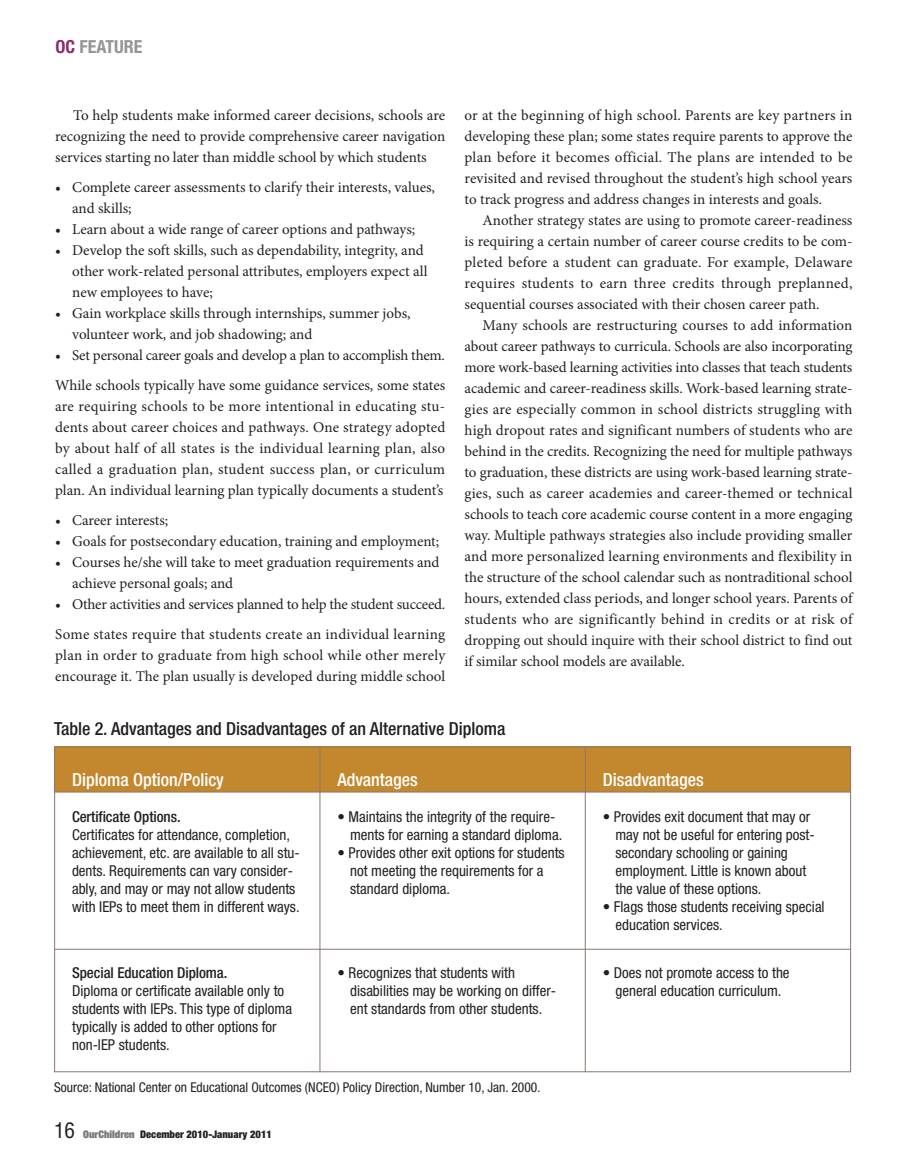
<style>
.page{position:relative;width:905px;height:1175px;background:#fff}
.page>*{position:absolute;margin:0;border:0;box-sizing:border-box;transform-origin:0 0}
.t1{font:500 condensed 18px "Helvetica Neue";color:#231f20}
.t2{font:500 condensed 18px "Helvetica Neue";color:#fff}
.t3{font:700 condensed 18px "Helvetica Neue";color:#939598}
.t4{font:15px/21px "Minion Pro";color:#231f20}
.t5{font:condensed 15px/18px "Helvetica Neue";color:#231f20}
.t6{font:15px "Minion Pro";letter-spacing:.02em;color:#231f20}
.t7{font:condensed 13.5px "Helvetica Neue";color:#231f20}
.t8{font:900 condensed 10.5px "Helvetica Neue";color:#231f20}
.s1{color:#8b2d6b}
.s2{font-weight:500}
.s3{font-style:italic}
.s4{font-family:"Helvetica";font-weight:400;font-size:21px}
.s5{font-stretch:expanded;color:#76787b}
</style>
<div class="page">
<div style="left:54px;top:746px;width:266px;height:46px;background:#c3882d"></div>
<div style="left:320px;top:746px;width:265px;height:46px;background:#c3882d"></div>
<div style="left:585px;top:746px;width:265px;height:46px;background:#c3882d"></div>
<hr style="left:54px;top:746px;width:1px;height:326px;background:#8a776f">
<hr style="left:319px;top:746px;width:1px;height:326px;background:#8a776f">
<hr style="left:585px;top:746px;width:1px;height:326px;background:#8a776f">
<hr style="left:850px;top:746px;width:1px;height:326px;background:#8a776f">
<hr style="left:54px;top:746px;width:796px;height:1px;background:#8a776f">
<hr style="left:54px;top:791px;width:796px;height:1px;background:#8a776f">
<hr style="left:54px;top:948px;width:796px;height:1px;background:#8a776f">
<hr style="left:54px;top:1071px;width:796px;height:1px;background:#8a776f">
<p class="t3" style="left:56px;top:40px;width:88px"><span class="s1">OC</span> FEATURE</p>
<p class="t4" style="left:55px;top:106px;width:391px;text-align:justify;text-indent:18px">To help students make informed career decisions, schools are recognizing the need to provide comprehensive career navigation services starting no later than middle school by which students</p>
<p class="t4" style="left:72px;top:178px;width:364px;text-indent:-17px">• Complete career assessments to clarify their interests, values, and skills;</p>
<p class="t4" style="left:55px;top:220px;width:362px">• Learn about a wide range of career options and pathways;</p>
<p class="t4" style="left:72px;top:241px;width:357px;text-indent:-17px">• Develop the soft skills, such as dependability, integrity, and other work-related personal attributes, employers expect all new employees to have;</p>
<p class="t4" style="left:72px;top:304px;width:340px;text-indent:-17px">• Gain workplace skills through internships, summer jobs, volunteer work, and job shadowing; and</p>
<p class="t4" style="left:55px;top:342px;width:391px;line-height:30px">• Set personal career goals and develop a plan to accomplish them.<br>While schools typically have some guidance services, some states</p>
<p class="t4" style="left:55px;top:397px;width:391px;text-align:justify">are requiring schools to be more intentional in educating stu&shy;dents about career choices and pathways. One strategy adopted by about half of all states is the individual learning plan, also called a graduation plan, student success plan, or curriculum plan. An individual learning plan typically documents a student’s</p>
<p class="t4" style="left:55px;top:511px;width:115px">• Career interests;</p>
<p class="t4" style="left:55px;top:532px;width:385px">• Goals for postsecondary education, training and employment;</p>
<p class="t4" style="left:72px;top:553px;width:369px;text-indent:-17px">• Courses he/she will take to meet graduation requirements and achieve personal goals; and</p>
<p class="t4" style="left:55px;top:591px;width:391px;line-height:30px">• Other activities and services planned to help the student succeed.<br>Some states require that students create an individual learning</p>
<p class="t4" style="left:55px;top:646px;width:391px">plan in order to graduate from high school while other merely encourage it. The plan usually is developed during middle school</p>
<p class="t6" style="left:464px;top:109px;width:389px">or at the beginning of high school. Parents are key partners in</p>
<p class="t4" style="left:464px;top:127px;width:389px">developing these plan; some states require parents to approve the</p>
<p class="t6" style="left:464px;top:151px;width:389px">plan before it becomes official. The plans are intended to be</p>
<p class="t4" style="left:464px;top:169px;width:389px">revisited and revised throughout the student’s high school years</p>
<p class="t4" style="left:464px;top:190px;width:359px">to track progress and address changes in interests and goals.</p>
<p class="t4" style="left:482px;top:211px;width:371px">Another strategy states are using to promote career-readiness</p>
<p class="t4" style="left:464px;top:232px;width:389px">is requiring a certain number of career course credits to be com-</p>
<p class="t4" style="left:464px;top:253px;width:389px">pleted before a student can graduate. For example, Delaware</p>
<p class="t6" style="left:464px;top:278px;width:389px">requires students to earn three credits through preplanned,</p>
<p class="t4" style="left:464px;top:295px;width:356px">sequential courses associated with their chosen career path.</p>
<p class="t4" style="left:482px;top:316px;width:371px">Many schools are restructuring courses to add information</p>
<p class="t4" style="left:464px;top:337px;width:389px">about career pathways to curricula. Schools are also incorporating</p>
<p class="t4" style="left:464px;top:358px;width:389px">more work-based learning activities into classes that teach students</p>
<p class="t4" style="left:464px;top:379px;width:389px">academic and career-readiness skills. Work-based learning strate-</p>
<p class="t4" style="left:464px;top:400px;width:389px">gies are especially common in school districts struggling with</p>
<p class="t4" style="left:464px;top:421px;width:389px">high dropout rates and significant numbers of students who are</p>
<p class="t4" style="left:464px;top:442px;width:389px">behind in the credits. Recognizing the need for multiple pathways</p>
<p class="t4" style="left:464px;top:463px;width:389px">to graduation, these districts are using work-based learning strate-</p>
<p class="t4" style="left:464px;top:484px;width:389px">gies, such as career academies and career-themed or technical</p>
<p class="t4" style="left:464px;top:505px;width:389px">schools to teach core academic course content in a more engaging</p>
<p class="t4" style="left:464px;top:526px;width:389px">way. Multiple pathways strategies also include providing smaller</p>
<p class="t4" style="left:464px;top:547px;width:389px">and more personalized learning environments and flexibility in</p>
<p class="t4" style="left:464px;top:568px;width:389px">the structure of the school calendar such as nontraditional school</p>
<p class="t4" style="left:464px;top:589px;width:389px">hours, extended class periods, and longer school years. Parents of</p>
<p class="t6" style="left:464px;top:613px;width:389px">students who are significantly behind in credits or at risk of</p>
<p class="t4" style="left:464px;top:631px;width:389px">dropping out should inquire with their school district to find out</p>
<p class="t4" style="left:464px;top:652px;width:222px">if similar school models are available.</p>
<p class="t1" style="left:54px;top:722px;width:453px">Table 2. Advantages and Disadvantages of an Alternative Diploma</p>
<p class="t2" style="left:72px;top:773px;width:153px">Diploma Option/Policy</p>
<p class="t2" style="left:337px;top:773px;width:82px">Advantages</p>
<p class="t2" style="left:602px;top:773px;width:103px">Disadvantages</p>
<p class="t5" style="left:72px;top:809px;width:229px"><span class="s2">Certificate Options.<br></span>Certificates for attendance, completion, achievement, etc. are available to all stu&shy;dents. Requirements can vary consider&shy;ably, and may or may not allow students with IEPs to meet them in different ways.</p>
<p class="t5" style="left:350px;top:809px;width:214px;text-indent:-13px">• Maintains the integrity of the require&shy;ments for earning a standard diploma.</p>
<p class="t5" style="left:615px;top:809px;width:201px;text-indent:-13px">• Provides exit document that may or may not be useful for entering post&shy;secondary schooling or gaining employment. Little is known about the value of these options.</p>
<p class="t5" style="left:615px;top:899px;width:211px;text-indent:-13px">• Flags those students receiving special education services.</p>
<p class="t5" style="left:350px;top:845px;width:216px;text-indent:-13px">• Provides other exit options for students not meeting the requirements for a standard diploma.</p>
<p class="t5" style="left:72px;top:965px;width:221px"><span class="s2">Special Education Diploma.<br></span>Diploma or certificate available only to students with IEPs. This type of diploma typically is added to other options for non-IEP students.</p>
<p class="t5" style="left:350px;top:965px;width:207px;text-indent:-13px">• Recognizes that students with disabilities may be working on differ&shy;ent standards from other students.</p>
<p class="t5" style="left:602px;top:965px;width:188px;text-align:center">• Does not promote access to the general education curriculum.</p>
<p class="t7" style="left:54px;top:1082px;width:488px">Source: National Center on Educational Outcomes (NCEO) Policy Direction, Number 10, Jan. 2000<span class="s3">.</span></p>
<p class="t8" style="left:54px;top:1130px;width:219px"><span class="s4">16</span> <span class="s5">OurChildren</span> December 2010-January 2011</p>
</div>
